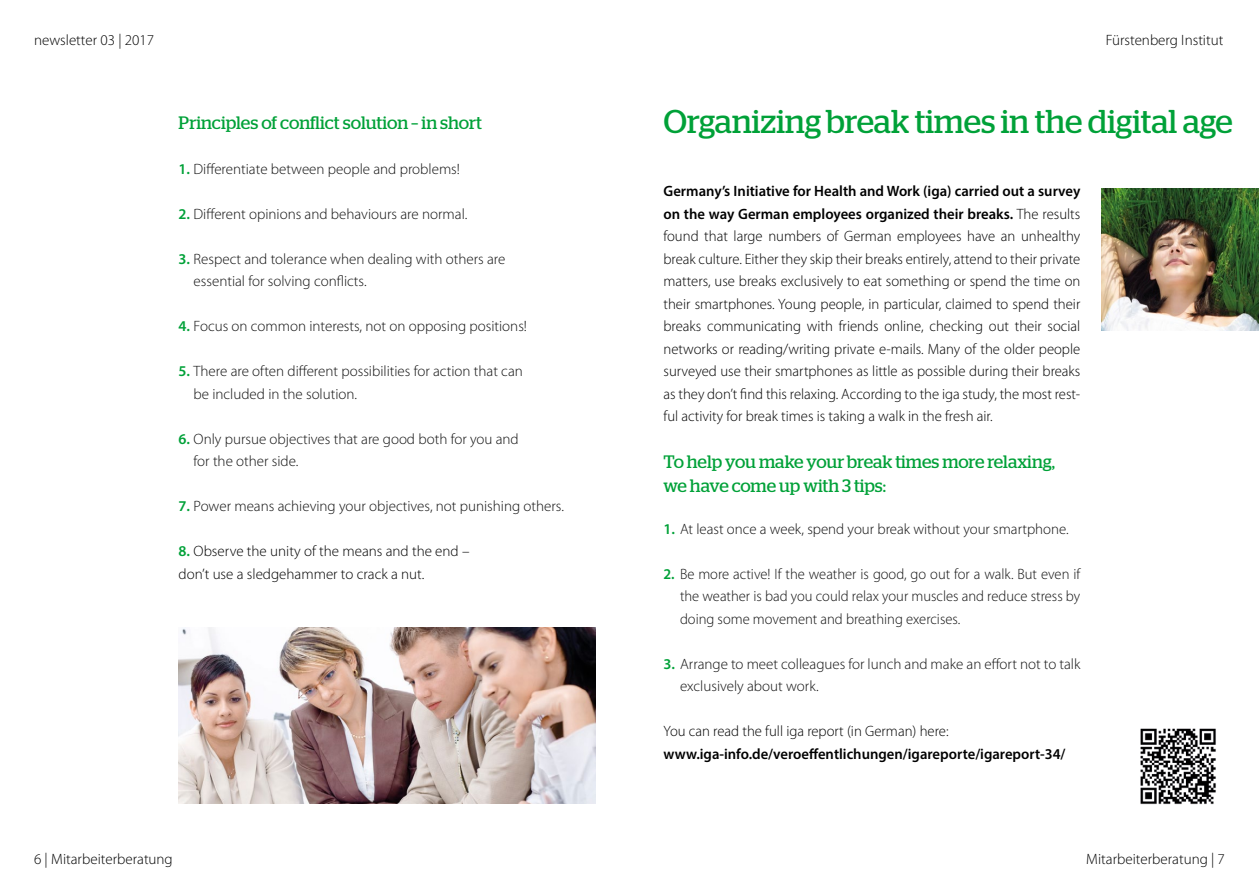
<style>
.page{position:relative;width:1259px;height:893px;background:#fff}
.page>*{position:absolute;margin:0;border:0;box-sizing:border-box;transform-origin:0 0}
.t1{font:33px "Stag";color:#00a138}
.t2{font:18px/24px "Stag";letter-spacing:-.005em;color:#00a138}
.t3{font:300 15px/22.5px "Myriad Pro";color:#000;text-align:justify}
.t4{font:300 15px/22.5px "Myriad Pro";color:#111}
.t5{font:600 15px "Myriad Pro";color:#000}
.s1{font-weight:600;color:#00a138}
.s2{font-weight:600}
</style>
<div class="page">
<img style="left:179px;top:627px;width:416px;height:177px">
<img style="left:1140px;top:728px;width:76px;height:77px">
<img style="left:1101px;top:188px;width:158px;height:142px">
<p class="t3" style="left:34px;top:29px;width:122px">newsletter 03 | 2017</p>
<p class="t3" style="left:1105px;top:29px;width:119px">Fürstenberg Institut</p>
<p class="t2" style="left:179px;top:110px;width:305px">Principles of conflict solution – in short</p>
<h1 class="t1" style="left:663px;top:102px;width:571px">Organizing break times in the digital age</h1>
<p class="t4" style="left:179px;top:158px;width:283px"><span class="s1">1.</span> Differentiate between people and problems!</p>
<p class="t4" style="left:179px;top:203px;width:290px"><span class="s1">2.</span> Different opinions and behaviours are normal.</p>
<p class="t4" style="left:194px;top:248px;width:313px;text-indent:-15px"><span class="s1">3.</span> Respect and tolerance when dealing with others are essential for solving conflicts.</p>
<p class="t4" style="left:179px;top:315px;width:350px"><span class="s1">4.</span> Focus on common interests, not on opposing positions!</p>
<p class="t4" style="left:194px;top:360px;width:331px;text-indent:-15px"><span class="s1">5.</span> There are often different possibilities for action that can be included in the solution.</p>
<p class="t4" style="left:194px;top:428px;width:327px;text-indent:-15px"><span class="s1">6.</span> Only pursue objectives that are good both for you and for the other side.</p>
<p class="t4" style="left:179px;top:495px;width:387px"><span class="s1">7.</span> Power means achieving your objectives, not punishing others.</p>
<p class="t3" style="left:179px;top:540px;width:292px"><span class="s1">8.</span> Observe the unity of the means and the end – don’t use a sledgehammer to crack a nut.</p>
<p class="t3" style="left:663px;top:180px;width:418px"><span class="s2">Germany’s Initiative for Health and Work (iga) carried out a survey on the way German employees organized their breaks.</span> The results found that large numbers of German employees have an unhealthy break culture. Either they skip their breaks entirely, attend to their private matters, use breaks exclusively to eat something or spend the time on their smartphones. Young people, in particular, claimed to spend their breaks communicating with friends online, checking out their social networks or reading/writing private e-mails. Many of the older people surveyed use their smartphones as little as possible during their breaks as they don’t find this relaxing. According to the iga study, the most rest&shy;ful activity for break times is taking a walk in the fresh air.</p>
<p class="t2" style="left:663px;top:449px;width:393px">To help you make your break times more relaxing, we have come up with 3 tips:</p>
<p class="t4" style="left:663px;top:518px;width:407px"><span class="s1">1.</span> At least once a week, spend your break without your smartphone.</p>
<p class="t4" style="left:680px;top:563px;width:402px;text-align:justify;text-indent:-16px"><span class="s1">2.</span> Be more active! If the weather is good, go out for a walk. But even if the weather is bad you could relax your muscles and reduce stress by doing some movement and breathing exercises.</p>
<p class="t4" style="left:680px;top:653px;width:402px;text-indent:-16px"><span class="s1">3.</span> Arrange to meet colleagues for lunch and make an effort not to talk exclusively about work.</p>
<p class="t3" style="left:663px;top:720px;width:286px">You can read the full iga report (in German) here:</p>
<p class="t5" style="left:663px;top:744px;width:403px">www.iga-info.de/veroeffentlichungen/igareporte/igareport-34/</p>
<p class="t3" style="left:34px;top:848px;width:140px">6 | Mitarbeiterberatung</p>
<p class="t3" style="left:1086px;top:848px;width:140px">Mitarbeiterberatung | 7</p>
</div>
